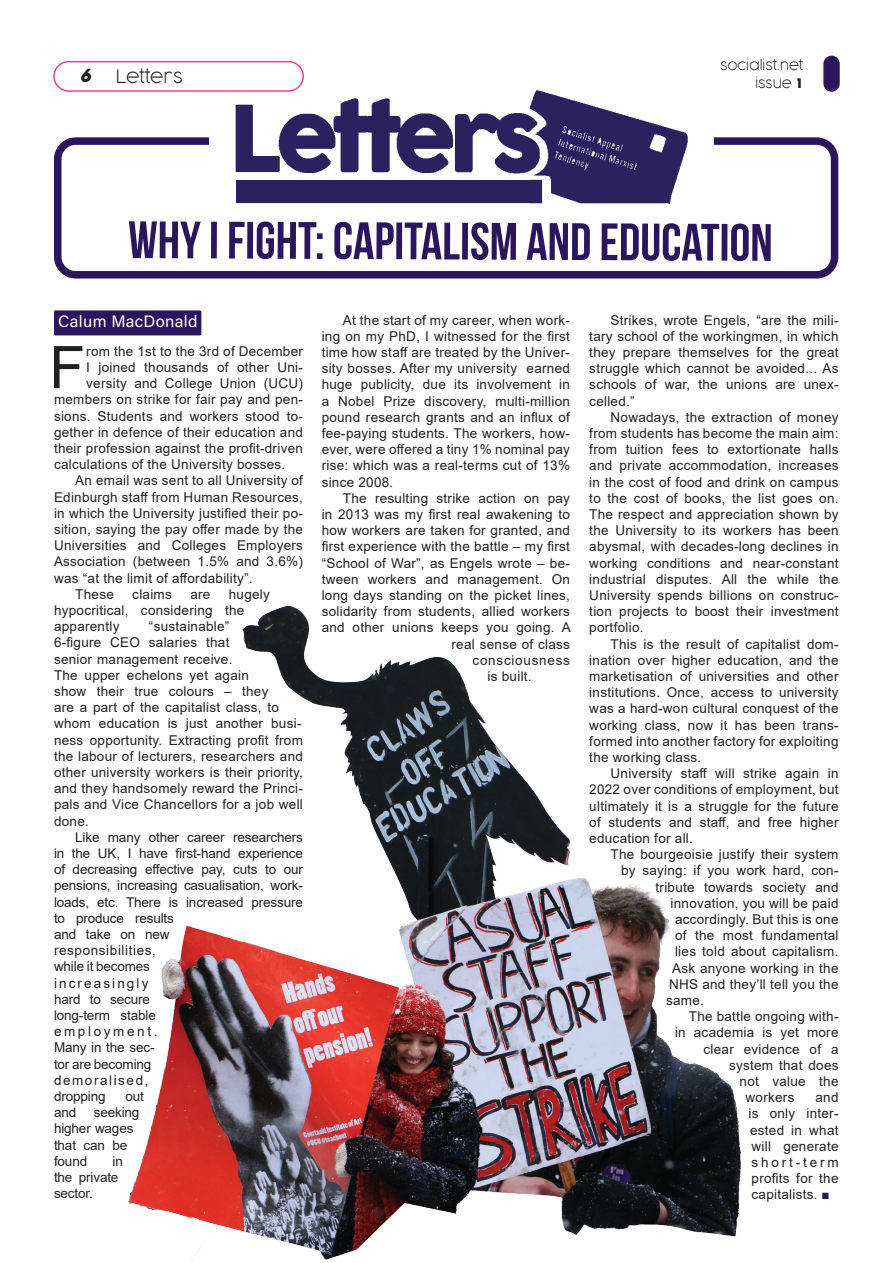
<style>
.page{position:relative;width:893px;height:1263px;background:#fff}
.page>*{position:absolute;margin:0;border:0;box-sizing:border-box;transform-origin:0 0}
.Lead_Paragraph__drop{font:58.8px "Arial";color:#231f20}
.t1{font:52.5px "Bebas Neue";letter-spacing:-.005em;color:#2b165e}
.t2{font:200 18px "COCOGOOSE";color:#231f20}
.t3{font:italic 18px "Cocogoose Pro";color:#231f20}
.Author_Purple{font:16.5px "Acumin Pro";letter-spacing:.02em;color:#fff}
.Main_Body{font:13.5px/16.2px "Arial";letter-spacing:.02em;color:#231f20;text-align:justify}
.Main_Body-2{font:13.5px/16.2px "Arial";letter-spacing:-.01em;color:#231f20}
.Lead_Paragraph__drop-2{font:13.5px "Arial";letter-spacing:.02em;color:#231f20}
.t4{font:200 13.5px "COCOGOOSE";color:#231f20}
.Main_Body-3{font:13.5px "Arial";letter-spacing:.055em;color:#231f20}
.s1{font-family:"Futura BT";font-weight:900;font-stretch:condensed}
.s2{font-weight:700;color:#2b165e}
</style>
<div class="page">
<div style="left:824px;top:56px;width:15px;height:35px;background:#2b165e;border-radius:7px"></div>
<div style="left:823px;top:56px;width:17px;height:36px;border:2px solid #2b165e;border-radius:7px"></div>
<div style="left:53px;top:61px;width:251px;height:31px;border:2px solid #ee3e96;border-radius:15px"></div>
<div style="left:54px;top:137px;width:784px;height:142px;border:8px solid #2b165e;border-radius:18px"></div>
<div style="left:54px;top:310px;width:147px;height:25px;background:#2b165e;border-radius:2px"></div>
<img style="left:112px;top:606px;width:629px;height:655px">
<div style="left:210px;top:111px;width:504px;height:89px;background:#fff"></div>
<img style="left:217px;top:83px;width:471px;height:121px">
<p class="t4" style="left:720px;top:55px;width:84px">socialist.net</p>
<p class="t2" style="left:116px;top:64px;width:68px">Letters</p>
<h3 class="t3" style="left:79px;top:64px;width:13px">6</h3>
<p class="t4" style="left:755px;top:73px;width:49px">issue <span class="s1">1</span></p>
<p class="t1" style="left:128px;top:212px;width:646px">WHY I FIGHT: CAPITALISM AND EDUCATION</p>
<p class="Author_Purple" style="left:58px;top:310px;width:141px">Calum MacDonald</p>
<p class="Lead_Paragraph__drop" style="left:49px;top:327px;width:37px">F</p>
<p class="Lead_Paragraph__drop-2" style="left:86px;top:342px;width:218px">rom the 1st to the 3rd of December</p>
<p class="Lead_Paragraph__drop-2" style="left:86px;top:358px;width:218px">I joined thousands of other Uni-</p>
<p class="Lead_Paragraph__drop-2" style="left:86px;top:374px;width:218px">versity and College Union (UCU)</p>
<p class="Lead_Paragraph__drop-2" style="left:54px;top:390px;width:250px">members on strike for fair pay and pen-</p>
<p class="Lead_Paragraph__drop-2" style="left:54px;top:406px;width:250px">sions. Students and workers stood to-</p>
<p class="Lead_Paragraph__drop-2" style="left:54px;top:423px;width:250px">gether in defence of their education and</p>
<p class="Lead_Paragraph__drop-2" style="left:54px;top:439px;width:250px">their profession against the profit-driven</p>
<p class="Lead_Paragraph__drop-2" style="left:54px;top:455px;width:233px">calculations of the University bosses.</p>
<p class="Main_Body" style="left:54px;top:472px;width:250px;text-indent:21px">An email was sent to all University of Edinburgh staff from Human Resources, in which the University justified their po&shy;sition, saying the pay offer made by the Universities and Colleges Employers Association (between 1.5% and 3.6%) was “at the limit of affordability”.</p>
<p class="Main_Body" style="left:75px;top:586px;width:40px">These</p>
<p class="Main_Body" style="left:132px;top:586px;width:41px">claims</p>
<p class="Main_Body" style="left:190px;top:586px;width:22px">are</p>
<p class="Main_Body" style="left:54px;top:586px;width:217px;text-align:left;text-indent:175px">hugely hypocritical, considering the apparently</p>
<p class="Main_Body" style="left:54px;top:618px;width:250px;text-align:left;text-indent:95px">“sustainable”<br>6-figure CEO salaries that<br>senior management receive.<br>The upper echelons yet again<br>show their true colours – they<br>are a part of the capitalist class, to whom education is just another busi&shy;ness opportunity. Extracting profit from the labour of lecturers, researchers and other university workers is their priority, and they handsomely reward the Princi&shy;pals and Vice Chancellors for a job well done.</p>
<p class="Main_Body-2" style="left:54px;top:829px;width:250px;text-indent:21px">Like many other career researchers in the UK, I have first-hand experience of decreasing effective pay, cuts to our pensions, increasing casualisation, work&shy;loads, etc. There is increased pressure to produce results<br>and take on new<br>responsibilities,<br>while it becomes<br>increasingly<br>hard to secure<br>long-term stable<br>employment.<br>Many in the sec-<br>tor are becoming<br>demoralised,<br>dropping</p>
<p class="Main_Body" style="left:125px;top:1088px;width:20px">out</p>
<p class="Main_Body-2" style="left:54px;top:1104px;width:87px;text-indent:40px">seeking higher wages that can be found</p>
<p class="Main_Body" style="left:54px;top:1104px;width:24px">and</p>
<p class="Main_Body-2" style="left:54px;top:1153px;width:70px;text-indent:59px">in the private sector.</p>
<p class="Main_Body" style="left:322px;top:312px;width:250px;text-indent:21px">At the start of my career, when work&shy;ing on my PhD, I witnessed for the first time how staff are treated by the Univer&shy;sity bosses. After my university earned huge publicity, due its involvement in a Nobel Prize discovery, multi-million pound research grants and an influx of fee-paying students. The workers, how&shy;ever, were offered a tiny 1% nominal pay rise: which was a real-terms cut of 13% since 2008.</p>
<p class="Main_Body" style="left:343px;top:490px;width:229px">The resulting strike action on pay</p>
<p class="Main_Body" style="left:322px;top:506px;width:250px">in 2013 was my first real awakening to</p>
<p class="Main_Body" style="left:322px;top:522px;width:250px">how workers are taken for granted, and</p>
<p class="Main_Body" style="left:322px;top:538px;width:250px">first experience with the battle – my first</p>
<p class="Main_Body" style="left:322px;top:555px;width:250px">“School of War”, as Engels wrote – be-</p>
<p class="Main_Body" style="left:322px;top:571px;width:250px">tween workers and management. On</p>
<p class="Main_Body" style="left:322px;top:587px;width:250px">long days standing on the picket lines,</p>
<p class="Main_Body" style="left:322px;top:603px;width:250px">solidarity from students, allied workers</p>
<p class="Main_Body" style="left:322px;top:619px;width:251px">and other unions keeps you going. A</p>
<p class="Main_Body" style="left:452px;top:636px;width:120px">real sense of class</p>
<p class="Main_Body-3" style="left:472px;top:651px;width:99px">consciousness</p>
<p class="Main_Body" style="left:488px;top:668px;width:46px">is built.</p>
<p class="Main_Body" style="left:589px;top:312px;width:251px;text-indent:21px">Strikes, wrote Engels, “are the mili&shy;tary school of the workingmen, in which they prepare themselves for the great struggle which cannot be avoided... As schools of war, the unions are unex&shy;celled.”</p>
<p class="Main_Body" style="left:589px;top:409px;width:251px;text-indent:21px">Nowadays, the extraction of money from students has become the main aim: from tuition fees to extortionate halls and private accommodation, increases in the cost of food and drink on campus to the cost of books, the list goes on.<br>The respect and appreciation shown by the University to its workers has been abysmal, with decades-long declines in working conditions and near-constant industrial disputes. All the while the University spends billions on construc&shy;tion projects to boost their investment portfolio.</p>
<p class="Main_Body" style="left:589px;top:636px;width:251px;text-indent:21px">This is the result of capitalist dom&shy;ination over higher education, and the marketisation of universities and other institutions. Once, access to university was a hard-won cultural conquest of the working class, now it has been trans&shy;formed into another factory for exploiting the working class.</p>
<p class="Main_Body" style="left:589px;top:765px;width:251px;text-indent:21px">University staff will strike again in 2022 over conditions of employment, but ultimately it is a struggle for the future of students and staff, and free higher education for all.</p>
<p class="Main_Body" style="left:611px;top:846px;width:229px">The bourgeoisie justify their system</p>
<p class="Main_Body" style="left:621px;top:862px;width:219px">by saying: if you work hard, con-</p>
<p class="Main_Body" style="left:656px;top:879px;width:184px">tribute towards society and</p>
<p class="Main_Body" style="left:670px;top:895px;width:169px">innovation, you will be paid</p>
<p class="Main_Body" style="left:675px;top:911px;width:165px">accordingly. But this is one</p>
<p class="Main_Body" style="left:675px;top:927px;width:165px">of the most fundamental</p>
<p class="Main_Body" style="left:675px;top:943px;width:165px">lies told about capitalism.</p>
<p class="Main_Body" style="left:672px;top:960px;width:168px">Ask anyone working in the</p>
<p class="Main_Body" style="left:669px;top:976px;width:171px">NHS and they’ll tell you the</p>
<p class="Main_Body" style="left:666px;top:992px;width:39px">same.</p>
<p class="Main_Body" style="left:689px;top:1008px;width:151px">The battle ongoing with-</p>
<p class="Main_Body" style="left:675px;top:1024px;width:165px">in academia is yet more</p>
<p class="Main_Body" style="left:704px;top:1041px;width:136px">clear evidence of a</p>
<p class="Main_Body" style="left:729px;top:1057px;width:111px">system that does</p>
<p class="Main_Body" style="left:740px;top:1073px;width:100px">not value the</p>
<p class="Main_Body" style="left:746px;top:1089px;width:50px">workers</p>
<p class="Main_Body" style="left:748px;top:1089px;width:92px;text-indent:67px">and is only inter&shy;ested in what will generate short-term profits for the capitalists. <span class="s2">■</span></p>
</div>
